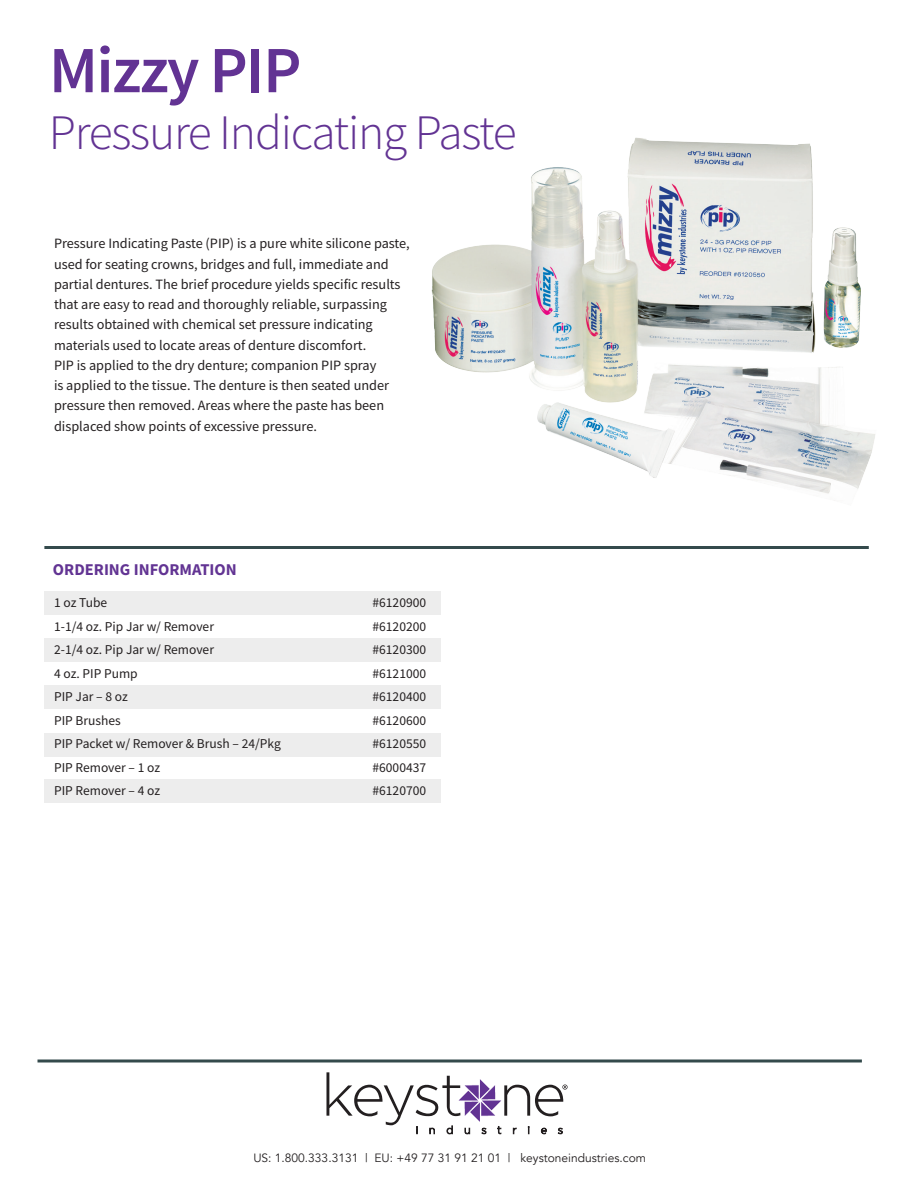
<style>
.page{position:relative;width:918px;height:1188px;background:#fff}
.page>*{position:absolute;margin:0;border:0;box-sizing:border-box;transform-origin:0 0}
.t1{font:600 66px "Source Sans Pro";letter-spacing:-.025em;color:#623393}
.t2{font:300 49.5px "Source Sans Pro";letter-spacing:-.025em;color:#623393}
.t3{font:700 16.5px "Source Sans Pro";color:#623493}
.t4{font:14.25px/20.2px "Source Sans Pro";color:#231f20}
.t5{font:13.5px "Source Sans Pro";color:#231f20}
.t6{font:12px "Avenir";color:#231f20}
</style>
<div class="page">
<div style="left:44px;top:591px;width:397px;height:24px;background:#ededed"></div>
<div style="left:44px;top:685px;width:397px;height:23px;background:#ededed"></div>
<div style="left:44px;top:780px;width:397px;height:23px;background:#ededed"></div>
<div style="left:44px;top:638px;width:397px;height:24px;background:#ededed"></div>
<div style="left:44px;top:733px;width:397px;height:24px;background:#ededed"></div>
<hr style="left:44px;top:546px;width:825px;height:3px;background:#344a4c">
<hr style="left:38px;top:1059px;width:824px;height:3px;background:#344a4c">
<svg style="left:326px;top:1072px;width:242px;height:62px"></svg>
<img style="left:431px;top:137px;width:444px;height:357px">
<p class="t1" style="left:49px;top:27px;width:254px">Mizzy PIP</p>
<p class="t2" style="left:49px;top:102px;width:469px">Pressure Indicating Paste</p>
<p class="t4" style="left:54px;top:233px;width:357px">Pressure Indicating Paste (PIP) is a pure white silicone paste, used for seating crowns, bridges and full, immediate and partial dentures. The brief procedure yields specific results that are easy to read and thoroughly reliable, surpassing results obtained with chemical set pressure indicating materials used to locate areas of denture discomfort.<br>PIP is applied to the dry denture; companion PIP spray<br>is applied to the tissue. The denture is then seated under pressure then removed. Areas where the paste has been displaced show points of excessive pressure.</p>
<p class="t3" style="left:53px;top:558px;width:185px">ORDERING INFORMATION</p>
<p class="t5" style="left:54px;top:594px;width:55px">1 oz Tube</p>
<p class="t5" style="left:373px;top:594px;width:55px">#6120900</p>
<p class="t5" style="left:54px;top:618px;width:161px">1-1/4 oz. Pip Jar w/ Remover</p>
<p class="t5" style="left:373px;top:618px;width:55px">#6120200</p>
<p class="t5" style="left:54px;top:641px;width:161px">2-1/4 oz. Pip Jar w/ Remover</p>
<p class="t5" style="left:373px;top:641px;width:55px">#6120300</p>
<p class="t5" style="left:54px;top:665px;width:85px">4 oz. PIP Pump</p>
<p class="t5" style="left:373px;top:665px;width:55px">#6121000</p>
<p class="t5" style="left:54px;top:688px;width:75px">PIP Jar – 8 oz</p>
<p class="t5" style="left:373px;top:688px;width:55px">#6120400</p>
<p class="t5" style="left:54px;top:712px;width:68px">PIP Brushes</p>
<p class="t5" style="left:373px;top:712px;width:55px">#6120600</p>
<p class="t5" style="left:54px;top:735px;width:228px">PIP Packet w/ Remover &amp; Brush – 24/Pkg</p>
<p class="t5" style="left:373px;top:735px;width:55px">#6120550</p>
<p class="t5" style="left:54px;top:759px;width:108px">PIP Remover – 1 oz</p>
<p class="t5" style="left:373px;top:759px;width:55px">#6000437</p>
<p class="t5" style="left:54px;top:782px;width:108px">PIP Remover – 4 oz</p>
<p class="t5" style="left:373px;top:782px;width:55px">#6120700</p>
<p class="t6" style="left:253px;top:1151px;width:394px">US: 1.800.333.3131 | EU: +49 77 31 91 21 01 | keystoneindustries.com</p>
</div>
